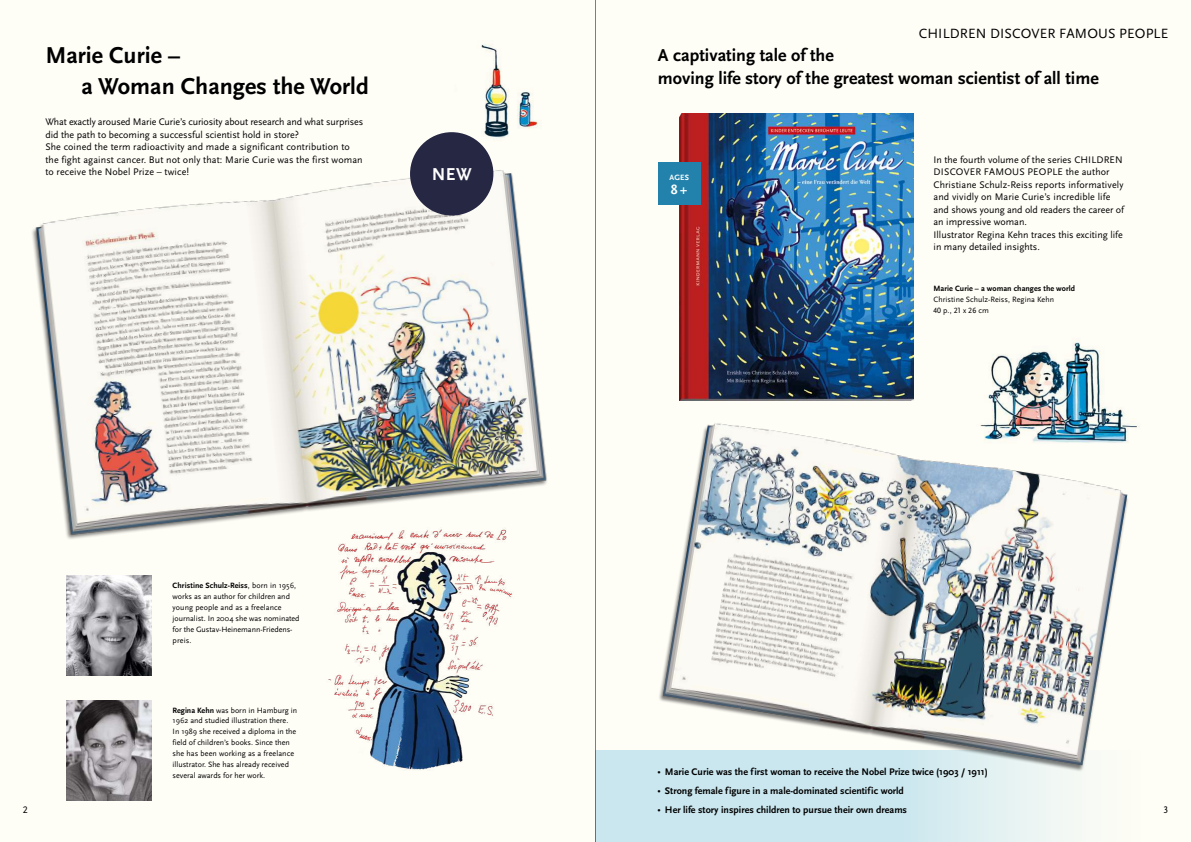
<style>
.page{position:relative;width:1191px;height:842px;background:#fefdf6}
.page>*{position:absolute;margin:0;border:0;box-sizing:border-box;transform-origin:0 0}
.t1{font:700 24px/31.2px "Scala Sans Pro";color:#000}
.t2{font:700 18px/23px "Scala Sans Pro";color:#000}
.t3{font:700 18px "Scala Sans Pro";color:#fff}
.t4{font:14px "Scala Sans Pro";letter-spacing:.01em;color:#000}
.t5{font:700 14px "Scala Sans Pro";color:#fff}
.t6{font:10px/12.5px "Scala Sans Pro";color:#000}
.t7{font:700 10px "Scala Sans Pro";color:#000}
.t8{font:8px/10.9px "Scala Sans Pro";color:#000}
.t9{font:700 8px "Scala Sans Pro";letter-spacing:.005em;color:#000}
.t10{font:700 8px "Scala Sans Pro";color:#fff}
.s1{font-weight:700}
.s2{font-size:7.5px}
</style>
<div class="page">
<svg style="left:596px;top:750px;width:474px;height:92px;background:#d1e9ef"></svg>
<img style="left:32px;top:132px;width:515px;height:407px">
<img style="left:679px;top:113px;width:234px;height:274px">
<div style="left:410px;top:132px;width:83px;height:84px;background:#252743;border-radius:50%"></div>
<img style="left:67px;top:575px;width:84px;height:100px">
<img style="left:67px;top:700px;width:84px;height:100px">
<img style="left:644px;top:387px;width:484px;height:410px">
<img style="left:318px;top:515px;width:200px;height:255px">
<div style="left:658px;top:162px;width:42px;height:43px;background:#2382ac"></div>
<img style="left:453px;top:44px;width:93px;height:97px">
<img style="left:960px;top:342px;width:177px;height:124px">
<hr style="left:595px;top:0;width:1px;height:842px;background:#000">
<h1 class="t1" style="left:81px;top:39px;width:289px;text-indent:-36px">Marie Curie –<br>a Woman Changes the World</h1>
<p class="t6" style="left:45px;top:116px;width:319px">What exactly aroused Marie Curie’s curiosity about research and what surprises did the path to becoming a successful scientist hold in store?<br>She coined the term radioactivity and made a significant contribution to the fight against cancer. But not only that: Marie Curie was the first woman to receive the Nobel Prize – twice!</p>
<h2 class="t3" style="left:432px;top:164px;width:41px">NEW</h2>
<p class="t8" style="left:173px;top:580px;width:128px"><span class="s1">Christine Schulz-Reiss</span>, born in 1956, works as an author for children and young people and as a freelance journalist. In 2004 she was nominated for the Gustav-Heinemann-Friedens&shy;preis.</p>
<h3 class="t4" style="left:918px;top:25px;width:251px">CHILDREN DISCOVER FAMOUS PEOPLE</h3>
<h2 class="t2" style="left:658px;top:44px;width:442px">A captivating tale of the<br>moving life story of the greatest woman scientist of all time</h2>
<p class="t10" style="left:669px;top:173px;width:21px">AGES</p>
<h3 class="t5" style="left:671px;top:181px;width:18px">8+</h3>
<p class="t6" style="left:933px;top:153px;width:192px">In the fourth volume of the series CHILDREN DISCOVER FAMOUS PEOPLE the author Christiane Schulz-Reiss reports informatively and vividly on Marie Curie’s incredible life and shows young and old readers the career of an impressive woman.<br>Illustrator Regina Kehn traces this exciting life in many detailed insights.</p>
<p class="t9" style="left:933px;top:283px;width:143px">Marie Curie – a woman changes the world</p>
<p class="t8" style="left:933px;top:294px;width:122px">Christine Schulz-Reiss, Regina Kehn<br>40 p., 21 x 26 cm</p>
<p class="t8" style="left:173px;top:704px;width:126px"><span class="s1">Regina Kehn</span> was born in Hamburg in 1962 and studied illustration there.<br>In 1989 she received a diploma in the field of children’s books. Since then she has been working as a freelance illustrator. She has already received several awards for her work.</p>
<p class="t7" style="left:658px;top:766px;width:331px"><span class="s2">•</span> Marie Curie was the first woman to receive the Nobel Prize twice (1903 / 1911)</p>
<p class="t7" style="left:658px;top:785px;width:247px"><span class="s2">•</span> Strong female figure in a male-dominated scientific world</p>
<p class="t7" style="left:658px;top:804px;width:251px"><span class="s2">•</span> Her life story inspires children to pursue their own dreams</p>
<p class="t6" style="left:23px;top:803px;width:6px">2</p>
<p class="t6" style="left:1163px;top:803px;width:6px">3</p>
</div>
